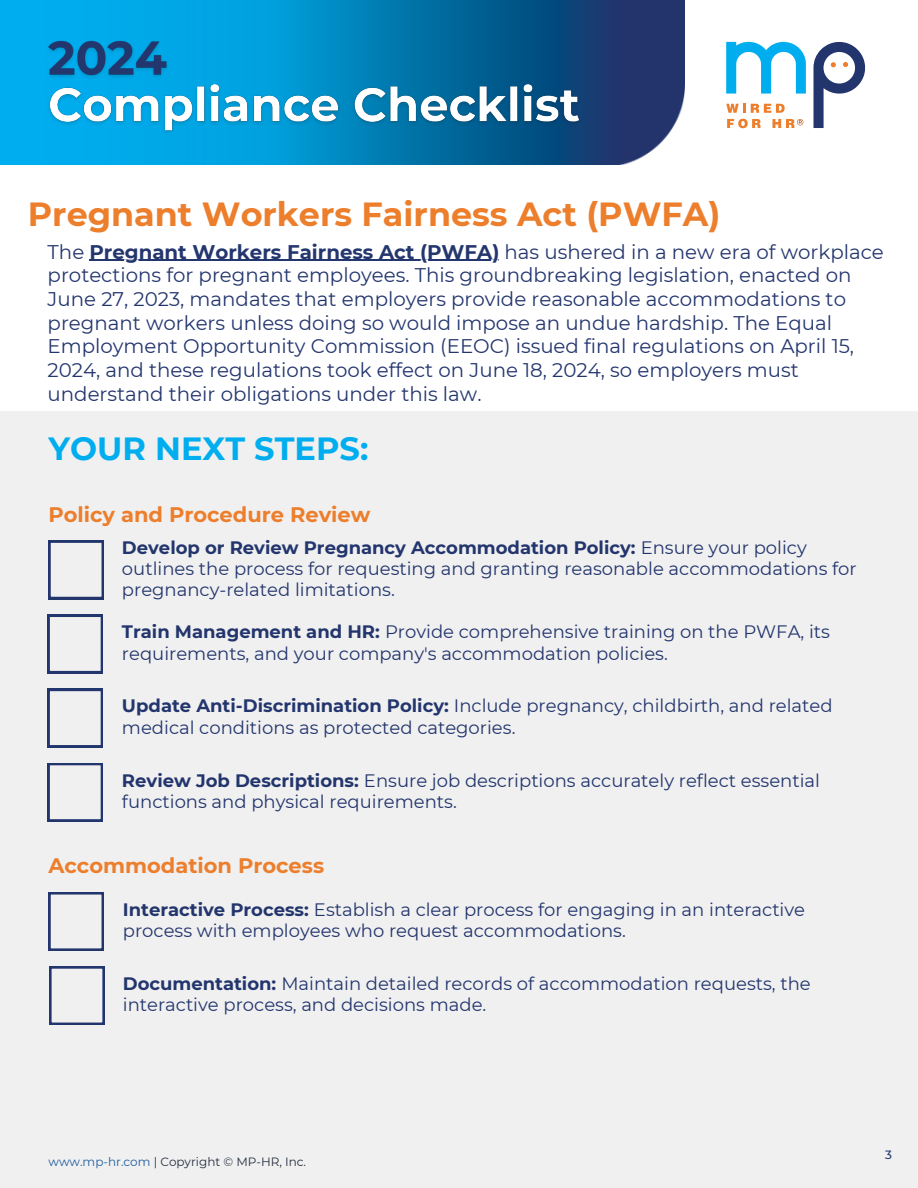
<style>
.page{position:relative;width:918px;height:1188px;background:#fff}
.page>*{position:absolute;margin:0;border:0;box-sizing:border-box;transform-origin:0 0}
.t1{font:700 33.45px "Montserrat";color:#ec7e2c}
.t2{font:700 32.1px "Montserrat";color:#00aeef}
.t3{font:700 21px "Montserrat";color:#ec7e2c}
.t4{font:19.8px/23.7px "Montserrat";color:#24366e}
.t5{font:18px/21.3px "Montserrat";color:#23356d}
.t6{font:12px "Montserrat";color:#252e3e}
.t7{font:500 12px "Montserrat";color:#24366e}
.s1{font-weight:700}
.s2{color:#205d9e}
</style>
<div class="page">
<div style="left:0;top:412px;width:918px;height:776px;background:#f0f0f0"></div>
<hr style="left:89px;top:260px;width:410px;height:1px;background:#24366e">
<img style="left:0;top:0;width:685px;height:164px">
<svg style="left:726px;top:42px;width:80px;height:52px"></svg>
<svg style="left:726px;top:104px;width:59px;height:9px"></svg>
<svg style="left:727px;top:119px;width:34px;height:9px"></svg>
<svg style="left:813px;top:42px;width:52px;height:86px"></svg>
<svg style="left:772px;top:119px;width:31px;height:9px"></svg>
<img style="left:41px;top:31px;width:552px;height:109px">
<svg style="left:49px;top:541px;width:55px;height:58px"></svg>
<svg style="left:48px;top:615px;width:55px;height:58px"></svg>
<svg style="left:48px;top:763px;width:55px;height:58px"></svg>
<svg style="left:48px;top:689px;width:55px;height:58px"></svg>
<svg style="left:49px;top:892px;width:55px;height:59px"></svg>
<svg style="left:49px;top:966px;width:55px;height:59px"></svg>
<h6 class="t1" style="left:28px;top:194px;width:694px">Pregnant Workers Fairness Act (PWFA)</h6>
<p class="t4" style="left:48px;top:240px;width:838px">The <span class="s1">Pregnant Workers Fairness Act (PWFA)</span> has ushered in a new era of workplace</p>
<p class="t4" style="left:48px;top:263px;width:808px">protections for pregnant employees. This groundbreaking legislation, enacted on June 27, 2023, mandates that employers provide reasonable accommodations to pregnant workers unless doing so would impose an undue hardship. The Equal Employment Opportunity Commission (EEOC) issued final regulations on April 15, 2024, and these regulations took effect on June 18, 2024, so employers must understand their obligations under this law.</p>
<h6 class="t2" style="left:48px;top:429px;width:321px">YOUR NEXT STEPS:</h6>
<h2 class="t3" style="left:48px;top:501px;width:324px">Policy and Procedure Review</h2>
<h6 class="t5" style="left:122px;top:536px;width:736px"><span class="s1">Develop or Review Pregnancy Accommodation Policy:</span> Ensure your policy outlines the process for requesting and granting reasonable accommodations for pregnancy-related limitations.</h6>
<h6 class="t5" style="left:122px;top:621px;width:710px"><span class="s1">Train Management and HR:</span> Provide comprehensive training on the PWFA, its requirements, and your company's accommodation policies.</h6>
<h6 class="t5" style="left:122px;top:695px;width:712px"><span class="s1">Update Anti-Discrimination Policy:</span> Include pregnancy, childbirth, and related medical conditions as protected categories.</h6>
<h4 class="t5" style="left:122px;top:770px;width:700px"><span class="s1">Review Job Descriptions:</span> Ensure job descriptions accurately reflect essential functions and physical requirements.</h4>
<h6 class="t3" style="left:48px;top:853px;width:277px">Accommodation Process</h6>
<p class="t5" style="left:123px;top:899px;width:684px"><span class="s1">Interactive Process:</span> Establish a clear process for engaging in an interactive process with employees who request accommodations.</p>
<p class="t5" style="left:123px;top:973px;width:690px"><span class="s1">Documentation:</span> Maintain detailed records of accommodation requests, the interactive process, and decisions made.</p>
<h3 class="t6" style="left:48px;top:1154px;width:259px"><span class="s2">www.mp-hr.com</span> | Copyright © MP-HR, Inc.</h3>
<h5 class="t7" style="left:885px;top:1148px;width:8px">3</h5>
</div>
